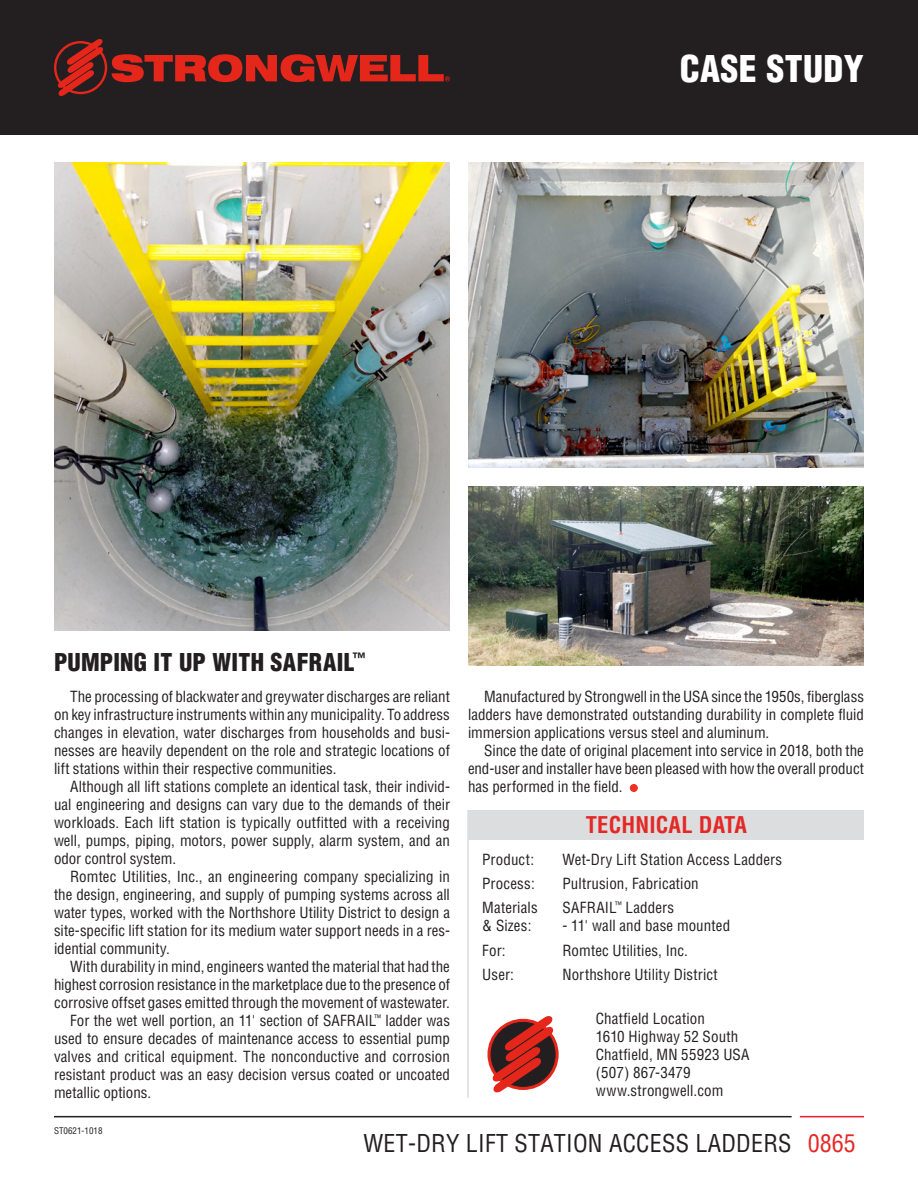
<style>
.page{position:relative;width:918px;height:1188px;background:#fff}
.page>*{position:absolute;margin:0;border:0;box-sizing:border-box;transform-origin:0 0}
.t1{font:900 condensed 36px "Helvetica";letter-spacing:.01em;color:#fff}
.t2{font:condensed 24px "Helvetica";letter-spacing:.01em;color:#231f20}
.t3{font:900 condensed 24px "Helvetica";letter-spacing:.01em;color:#231f20}
.t4{font:700 condensed 22.5px "Helvetica";letter-spacing:.01em;color:#e42826}
.t5{font:condensed 15px/18px "Helvetica";color:#231f20;text-align:justify}
.t6{font:condensed 9px "Helvetica";color:#231f20}
.s1{color:#e42826}
</style>
<div class="page">
<hr style="left:54px;top:1116px;width:738px;height:1px;background:#231f20">
<hr style="left:800px;top:1116px;width:64px;height:1px;background:#ed1b2f">
<div style="left:0;top:0;width:918px;height:135px;background:#231f20"></div>
<svg style="left:54px;top:39px;width:396px;height:57px"></svg>
<div style="left:630px;top:784px;width:8px;height:8px;border:2px solid #ee3224;border-radius:50%"></div>
<hr style="left:467px;top:810px;width:2px;height:288px;background:#dcddde">
<svg style="left:487px;top:1019px;width:72px;height:71px"></svg>
<svg style="left:490px;top:1016px;width:66px;height:77px"></svg>
<div style="left:469px;top:810px;width:395px;height:29px;background:#dcddde"></div>
<img style="left:54px;top:162px;width:396px;height:469px">
<img style="left:468px;top:486px;width:396px;height:180px">
<img style="left:468px;top:162px;width:396px;height:306px">
<h1 class="t1" style="left:680px;top:46px;width:186px">CASE STUDY</h1>
<h2 class="t3" style="left:54px;top:647px;width:312px">PUMPING IT UP WITH SAFRAIL<sup>™</sup></h2>
<p class="t5" style="left:54px;top:687px;width:397px;text-indent:16px">The processing of blackwater and greywater discharges are reliant on key infrastructure instruments within any municipality. To address changes in elevation, water discharges from households and busi&shy;nesses are heavily dependent on the role and strategic locations of lift stations within their respective communities.</p>
<p class="t5" style="left:54px;top:777px;width:397px;text-indent:16px">Although all lift stations complete an identical task, their individ&shy;ual engineering and designs can vary due to the demands of their workloads. Each lift station is typically outfitted with a receiving well, pumps, piping, motors, power supply, alarm system, and an odor control system.</p>
<p class="t5" style="left:54px;top:867px;width:398px;text-indent:16px">Romtec Utilities, Inc., an engineering company specializing in the design, engineering, and supply of pumping systems across all water types, worked with the Northshore Utility District to design a site-specific lift station for its medium water support needs in a res&shy;idential community.</p>
<p class="t5" style="left:70px;top:957px;width:381px">With durability in mind, engineers wanted the material that had the</p>
<p class="t5" style="left:54px;top:975px;width:397px">highest corrosion resistance in the marketplace due to the presence of</p>
<p class="t5" style="left:54px;top:993px;width:397px">corrosive offset gases emitted through the movement of wastewater.</p>
<p class="t5" style="left:70px;top:1011px;width:381px">For the wet well portion, an 11' section of SAFRAIL<sup>™</sup> ladder was</p>
<p class="t5" style="left:54px;top:1029px;width:398px">used to ensure decades of maintenance access to essential pump</p>
<p class="t5" style="left:54px;top:1047px;width:397px">valves and critical equipment. The nonconductive and corrosion</p>
<p class="t5" style="left:54px;top:1065px;width:397px">resistant product was an easy decision versus coated or uncoated</p>
<p class="t5" style="left:54px;top:1083px;width:99px">metallic options.</p>
<p class="t5" style="left:468px;top:687px;width:398px;text-indent:16px">Manufactured by Strongwell in the USA since the 1950s, fiberglass ladders have demonstrated outstanding durability in complete fluid immersion applications versus steel and aluminum.</p>
<p class="t5" style="left:468px;top:741px;width:398px;text-indent:16px">Since the date of original placement into service in 2018, both the end-user and installer have been pleased with how the overall product has performed in the field.</p>
<h3 class="t4" style="left:586px;top:812px;width:163px">TECHNICAL DATA</h3>
<p class="t5" style="left:482px;top:850px;width:53px">Product:</p>
<p class="t5" style="left:562px;top:850px;width:221px">Wet-Dry Lift Station Access Ladders</p>
<p class="t5" style="left:482px;top:874px;width:54px">Process:</p>
<p class="t5" style="left:562px;top:874px;width:138px">Pultrusion, Fabrication</p>
<p class="t5" style="left:482px;top:899px;width:57px">Materials &amp; Sizes:</p>
<p class="t5" style="left:562px;top:899px;width:113px">SAFRAIL<sup>™</sup> Ladders</p>
<p class="t5" style="left:562px;top:917px;width:169px">- 11' wall and base mounted</p>
<p class="t5" style="left:482px;top:941px;width:25px">For:</p>
<p class="t5" style="left:562px;top:941px;width:127px">Romtec Utilities, Inc.</p>
<p class="t5" style="left:482px;top:965px;width:33px">User:</p>
<p class="t5" style="left:562px;top:965px;width:157px">Northshore Utility District</p>
<p class="t5" style="left:596px;top:1010px;width:155px;text-align:left">Chatfield Location<br>1610 Highway 52 South<br>Chatfield, MN 55923 USA (507) 867-3479 www.strongwell.com</p>
<p class="t6" style="left:54px;top:1125px;width:50px">ST0621-1018</p>
<h2 class="t2" style="left:363px;top:1128px;width:494px">WET-DRY LIFT STATION ACCESS LADDERS <span class="s1">0865</span></h2>
</div>
